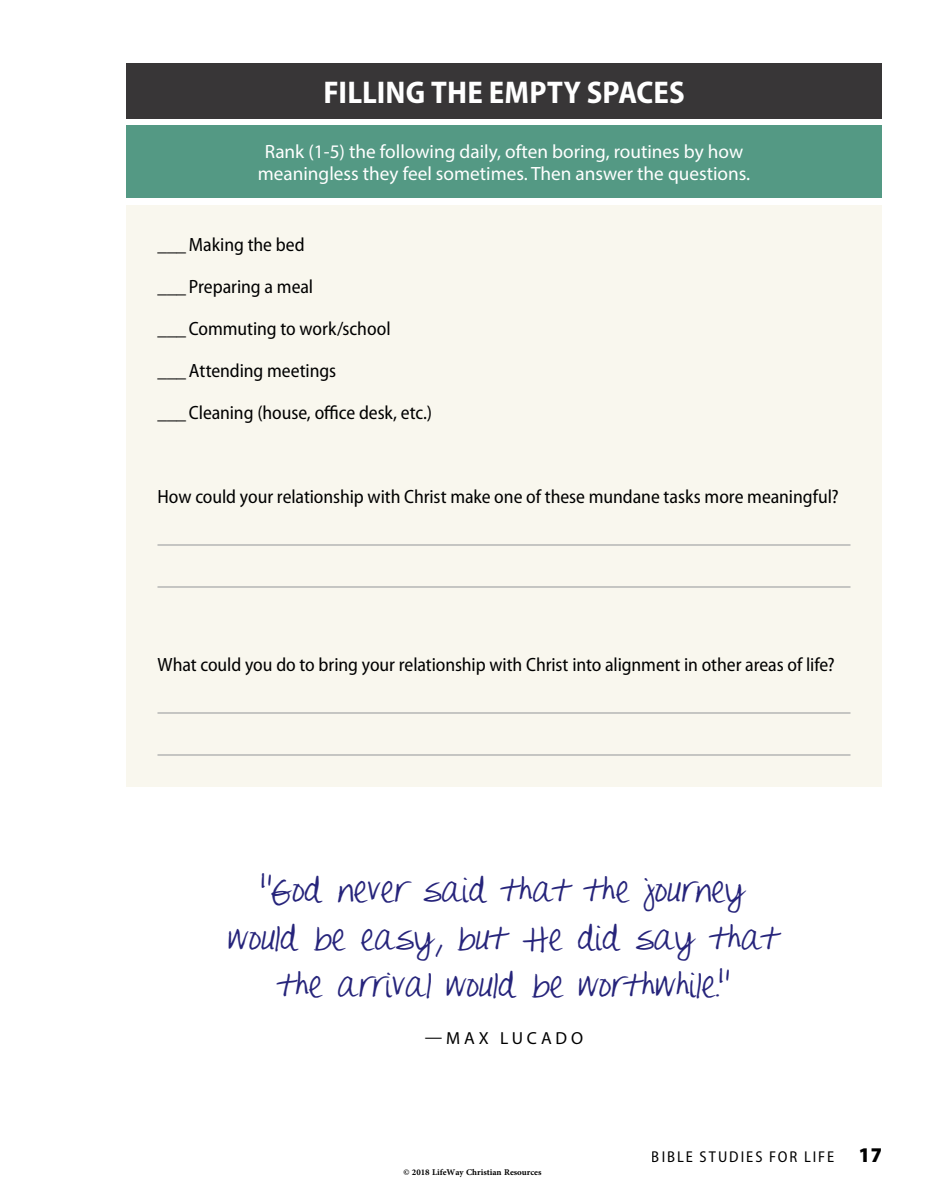
<style>
.page{position:relative;width:945px;height:1197px;background:#fff}
.page>*{position:absolute;margin:0;border:0;box-sizing:border-box;transform-origin:0 0}
.t1{font:700 semi-condensed 31.5px "Myriad Pro";letter-spacing:.005em;color:#fff}
.t2{font:24.5px/47.2px "Pea Alesa";letter-spacing:.025em;color:#26247b;text-align:center}
.t3{font:semi-condensed 19.25px/42px "Myriad Pro";letter-spacing:-.005em;color:#000}
.t4{font:19.25px/22.8px "Myriad Pro";color:#fff;text-align:center}
.t5{font:17.5px "Myriad Pro";letter-spacing:.225em;color:#000}
.t6{font:semi-condensed 15.75px "Myriad Pro";letter-spacing:.125em;color:#000}
.t7{font:700 12.25px "Adobe Arabic";color:#000}
.s1{font-weight:900;font-size:21px}
</style>
<div class="page">
<div style="left:126px;top:205px;width:756px;height:581px;background:#f9f7ee"></div>
<hr style="left:158px;top:545px;width:692px;height:1px;background:#939598">
<hr style="left:158px;top:587px;width:692px;height:1px;background:#939598">
<hr style="left:158px;top:713px;width:692px;height:1px;background:#939598">
<hr style="left:158px;top:755px;width:692px;height:1px;background:#939598">
<div style="left:126px;top:63px;width:756px;height:56px;background:#383637"></div>
<div style="left:126px;top:126px;width:756px;height:72px;background:#549984"></div>
<h1 class="t1" style="left:323px;top:74px;width:363px">FILLING THE EMPTY SPACES</h1>
<p class="t4" style="left:258px;top:139px;width:494px">Rank (1-5) the following daily, often boring, routines by how meaningless they feel sometimes. Then answer the questions.</p>
<p class="t3" style="left:158px;top:224px;width:276px">___ Making the bed<br>___ Preparing a meal<br>___ Commuting to work/school<br>___ Attending meetings<br>___ Cleaning (house, office desk, etc.)</p>
<p class="t3" style="left:158px;top:476px;width:683px">How could your relationship with Christ make one of these mundane tasks more meaningful?</p>
<p class="t3" style="left:158px;top:644px;width:679px">What could you do to bring your relationship with Christ into alignment in other areas of life?</p>
<p class="t2" style="left:229px;top:874px;width:552px">"God never said that the journey would be easy, but He did say that the arrival would be worthwhile."</p>
<p class="t5" style="left:425px;top:1029px;width:160px">—MAX LUCADO</p>
<p class="t7" style="left:403px;top:1164px;width:140px">© 2018 LifeWay Christian Resources</p>
<p class="t6" style="left:652px;top:1149px;width:232px">BIBLE STUDIES FOR LIFE <span class="s1">17</span></p>
</div>
